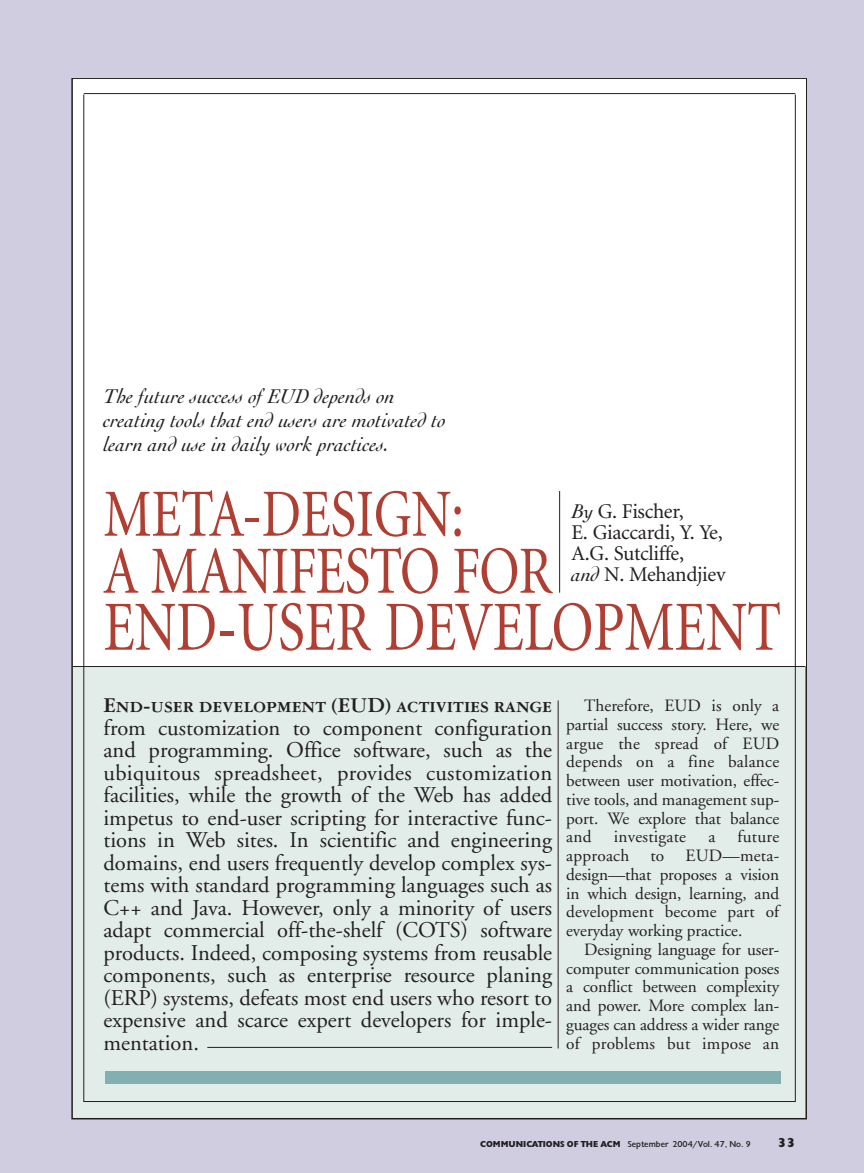
<style>
.page{position:relative;width:864px;height:1173px;background:#d0cde0}
.page>*{position:absolute;margin:0;border:0;box-sizing:border-box;transform-origin:0 0}
.t1{font:70.5px "Minion";letter-spacing:-.005em;color:#af3f32;scale:.8 1}
.t2{font:67.5px/57px "Minion";letter-spacing:-.015em;color:#af3f32;scale:.8 1}
.t3{font:22.5px/22.5px "Adobe Garamond";color:#231f20;text-align:justify}
.t4{font:22.5px "Garamond Three Bold SC";letter-spacing:-.005em;color:#231f20}
.t5{font:italic 21px/24px "Cochin";color:#231f20}
.t6{font:21px/21px "Minion";letter-spacing:-.015em;color:#231f20}
.t7{font:17.25px/18.8px "Adobe Garamond";letter-spacing:-.005em;color:#231f20;text-align:justify}
.t8{font:17.25px "Adobe Garamond";letter-spacing:.015em;color:#231f20}
.t9{font:900 13.5px "Gill";color:#231f20}
.t10{font:9px "Gill";color:#231f20}
.s1{font-family:"Cochin";font-style:italic}
.s2{font-weight:900}
</style>
<div class="page">
<div style="left:72px;top:79px;width:734px;height:1040px;background:#e2ece8"></div>
<div style="left:73px;top:79px;width:733px;height:588px;background:#fff"></div>
<hr style="left:84px;top:93px;width:711px;height:1px;background:#231f20">
<hr style="left:84px;top:94px;width:1px;height:1008px;background:#231f20">
<hr style="left:795px;top:94px;width:1px;height:1008px;background:#231f20">
<hr style="left:559px;top:491px;width:1px;height:102px;background:#231f20">
<hr style="left:558px;top:700px;width:1px;height:348px;background:#231f20">
<div style="left:105px;top:1072px;width:675px;height:12px;background:#82afb0"></div>
<hr style="left:73px;top:666px;width:733px;height:1px;background:#231f20">
<hr style="left:207px;top:1047px;width:345px;height:1px;background:#231f20">
<hr style="left:84px;top:1101px;width:711px;height:1px;background:#231f20">
<p class="t5" style="left:104px;top:386px;width:344px">The future success of EUD depends on creating tools that end users are motivated to learn and use in daily work practices.</p>
<h2 class="t2" style="left:103px;top:491px;width:563px">META-DESIGN:<br>A MANIFESTO FOR</h2>
<h1 class="t1" style="left:103px;top:600px;width:849px">END-USER DEVELOPMENT</h1>
<p class="t6" style="left:572px;top:503px;width:156px"><span class="s1">By</span> G. Fischer,<br>E. Giaccardi, Y. Ye,<br>A.G. Sutcliffe,<br><span class="s1">and</span> N. Mehandjiev</p>
<p class="t4" style="left:104px;top:697px;width:450px">End-user development (EUD) activities range</p>
<p class="t3" style="left:104px;top:718px;width:450px">from customization to component configuration and programming. Office software, such as the ubiquitous spreadsheet, provides customization facilities, while the growth of the Web has added impetus to end-user scripting for interactive func&shy;tions in Web sites. In scientific and engineering domains, end users frequently develop complex sys&shy;tems with standard programming languages such as C++ and Java. However, only a minority of users adapt commercial off-the-shelf (COTS) software products. Indeed, composing systems from reusable components, such as enterprise resource planing (ERP) systems, defeats most end users who resort to expensive and scarce expert developers for imple&shy;mentation.</p>
<p class="t7" style="left:566px;top:698px;width:215px;text-indent:18px">Therefore, EUD is only a partial success story. Here, we argue the spread of EUD depends on a fine balance between user motivation, effec&shy;tive tools, and management sup&shy;port. We explore that balance and</p>
<p class="t7" style="left:566px;top:829px;width:215px;text-indent:171px">future approach to EUD—meta&shy;design—that proposes a vision in which design, learning, and development become part of everyday working practice.</p>
<p class="t7" style="left:566px;top:942px;width:215px;text-indent:18px">Designing language for user&shy;computer communication poses a conflict between complexity and power. More complex lan&shy;guages can address a wider range of problems but impose an</p>
<p class="t8" style="left:614px;top:830px;width:74px">investigate</p>
<p class="t7" style="left:708px;top:829px;width:8px">a</p>
<p class="t10" style="left:480px;top:1141px;width:272px"><span class="s2">COMMUNICATIONS OF THE ACM</span> September 2004/Vol. 47, No. 9</p>
<p class="t9" style="left:777px;top:1138px;width:19px">33</p>
</div>
